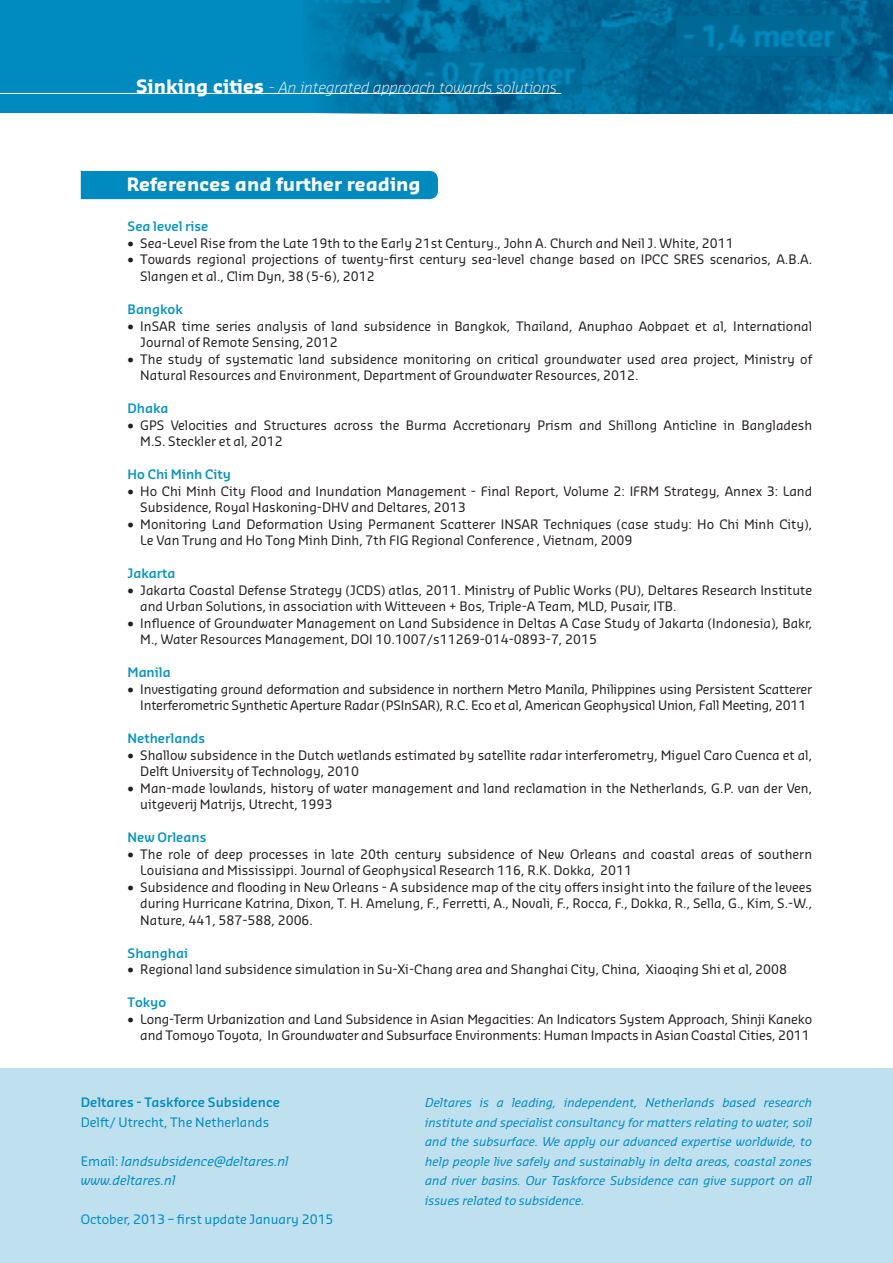
<style>
.page{position:relative;width:893px;height:1263px;background:#fff}
.page>*{position:absolute;margin:0;border:0;box-sizing:border-box;transform-origin:0 0}
.t1{font:700 18px "Sansa Pro";color:#fff}
.t2{font:italic 300 15px "Sansa Pro";color:#fff}
.t3{font:12.75px/16.5px "Sansa Pro";color:#231f20}
.t4{font:600 12.75px "Sansa Pro";color:#0093c5}
.t5{font:12.75px "Sansa Pro";color:#008bc0}
.t6{font:italic 12.75px/19.5px "Sansa Pro";color:#008bc0}
.t7{font:600 12.75px "Sansa Pro";color:#008bc0}
.t8{font:italic 12px/19.5px "Sansa Pro";color:#008bc0;text-align:justify}
.s1{font-weight:700;font-style:normal;font-size:18px}
.s2{font-style:normal}
</style>
<div class="page">
<div style="left:0;top:0;width:893px;height:112px;background:#008bc0"></div>
<img style="left:304px;top:0;width:589px;height:113px">
<hr style="left:0;top:93px;width:561px;height:1px;background:#fff">
<div style="left:0;top:1068px;width:893px;height:195px;background:#bee0ef"></div>
<div style="left:81px;top:171px;width:357px;height:28px;background:#008bc0"></div>
<p class="t2" style="left:136px;top:82px;width:422px"><span class="s1">Sinking cities</span> <span class="s2">-</span> An integrated approach towards solutions</p>
<h1 class="t1" style="left:127px;top:178px;width:295px">References and further reading</h1>
<p class="t4" style="left:128px;top:222px;width:82px">Sea level rise</p>
<p class="t3" style="left:128px;top:236px;width:608px">• Sea-Level Rise from the Late 19th to the Early 21st Century., John A. Church and Neil J. White, 2011</p>
<p class="t3" style="left:140px;top:253px;width:673px;text-indent:-13px">• Towards regional projections of twenty-first century sea-level change based on IPCC SRES scenarios, A.B.A.<br>Slangen et al., Clim Dyn, 38 (5-6), 2012</p>
<p class="t4" style="left:128px;top:304px;width:57px">Bangkok</p>
<p class="t3" style="left:140px;top:319px;width:673px;text-indent:-13px">• InSAR time series analysis of land subsidence in Bangkok, Thailand, Anuphao Aobpaet et al, International<br>Journal of Remote Sensing, 2012</p>
<p class="t3" style="left:140px;top:352px;width:673px;text-indent:-13px">• The study of systematic land subsidence monitoring on critical groundwater used area project, Ministry of<br>Natural Resources and Environment, Department of Groundwater Resources, 2012.</p>
<p class="t4" style="left:128px;top:403px;width:42px">Dhaka</p>
<p class="t3" style="left:140px;top:418px;width:673px;text-indent:-13px">• GPS Velocities and Structures across the Burma Accretionary Prism and Shillong Anticline in Bangladesh<br>M.S. Steckler et al, 2012</p>
<p class="t4" style="left:128px;top:469px;width:105px">Ho Chi Minh City</p>
<p class="t3" style="left:140px;top:484px;width:673px;text-indent:-13px">• Ho Chi Minh City Flood and Inundation Management - Final Report, Volume 2: IFRM Strategy, Annex 3: Land<br>Subsidence, Royal Haskoning-DHV and Deltares, 2013</p>
<p class="t3" style="left:140px;top:517px;width:673px;text-indent:-13px">• Monitoring Land Deformation Using Permanent Scatterer INSAR Techniques (case study: Ho Chi Minh City),<br>Le Van Trung and Ho Tong Minh Dinh, 7th FIG Regional Conference , Vietnam, 2009</p>
<p class="t4" style="left:128px;top:568px;width:49px">Jakarta</p>
<p class="t3" style="left:140px;top:583px;width:673px;text-indent:-13px">• Jakarta Coastal Defense Strategy (JCDS) atlas, 2011. Ministry of Public Works (PU), Deltares Research Institute and Urban Solutions, in association with Witteveen + Bos, Triple-A Team, MLD, Pusair, ITB.</p>
<p class="t3" style="left:140px;top:616px;width:673px;text-indent:-13px">• Influence of Groundwater Management on Land Subsidence in Deltas A Case Study of Jakarta (Indonesia), Bakr,<br>M., Water Resources Management, DOI 10.1007/s11269-014-0893-7, 2015</p>
<p class="t4" style="left:128px;top:667px;width:45px">Manila</p>
<p class="t3" style="left:128px;top:682px;width:686px;text-align:center">• Investigating ground deformation and subsidence in northern Metro Manila, Philippines using Persistent Scatterer<br>Interferometric Synthetic Aperture Radar (PSInSAR), R.C. Eco et al, American Geophysical Union, Fall Meeting, 2011</p>
<p class="t4" style="left:128px;top:733px;width:79px">Netherlands</p>
<p class="t3" style="left:140px;top:748px;width:673px;text-indent:-13px">• Shallow subsidence in the Dutch wetlands estimated by satellite radar interferometry, Miguel Caro Cuenca et al,<br>Delft University of Technology, 2010</p>
<p class="t3" style="left:140px;top:781px;width:673px;text-indent:-13px">• Man-made lowlands, history of water management and land reclamation in the Netherlands, G.P. van der Ven, uitgeverij Matrijs, Utrecht, 1993</p>
<p class="t4" style="left:128px;top:832px;width:80px">New Orleans</p>
<p class="t3" style="left:140px;top:847px;width:673px;text-indent:-13px">• The role of deep processes in late 20th century subsidence of New Orleans and coastal areas of southern<br>Louisiana and Mississippi. Journal of Geophysical Research 116, R.K. Dokka, 2011</p>
<p class="t3" style="left:140px;top:880px;width:673px;text-align:justify;text-indent:-13px">• Subsidence and flooding in New Orleans - A subsidence map of the city offers insight into the failure of the levees during Hurricane Katrina, Dixon, T. H. Amelung, F., Ferretti, A., Novali, F., Rocca, F., Dokka, R., Sella, G., Kim, S.-W., Nature, 441, 587-588, 2006.</p>
<p class="t4" style="left:128px;top:948px;width:62px">Shanghai</p>
<p class="t3" style="left:128px;top:962px;width:661px">• Regional land subsidence simulation in Su-Xi-Chang area and Shanghai City, China, Xiaoqing Shi et al, 2008</p>
<p class="t4" style="left:128px;top:997px;width:40px">Tokyo</p>
<p class="t3" style="left:128px;top:1012px;width:686px;text-align:right">• Long-Term Urbanization and Land Subsidence in Asian Megacities: An Indicators System Approach, Shinji Kaneko and Tomoyo Toyota, In Groundwater and Subsurface Environments: Human Impacts in Asian Coastal Cities, 2011</p>
<p class="t7" style="left:81px;top:1097px;width:201px">Deltares - Taskforce Subsidence</p>
<p class="t5" style="left:81px;top:1117px;width:190px">Delft/ Utrecht, The Netherlands</p>
<p class="t6" style="left:81px;top:1152px;width:209px"><span class="s2">Email:</span> landsubsidence@deltares.nl www.deltares.nl</p>
<p class="t5" style="left:81px;top:1214px;width:254px">October, 2013 – first update January 2015</p>
<p class="t8" style="left:425px;top:1094px;width:388px">Deltares is a leading, independent, Netherlands based research institute and specialist consultancy for matters relating to water, soil and the subsurface. We apply our advanced expertise worldwide, to help people live safely and sustainably in delta areas, coastal zones and river basins. Our Taskforce Subsidence can give support on all issues related to subsidence.</p>
</div>
